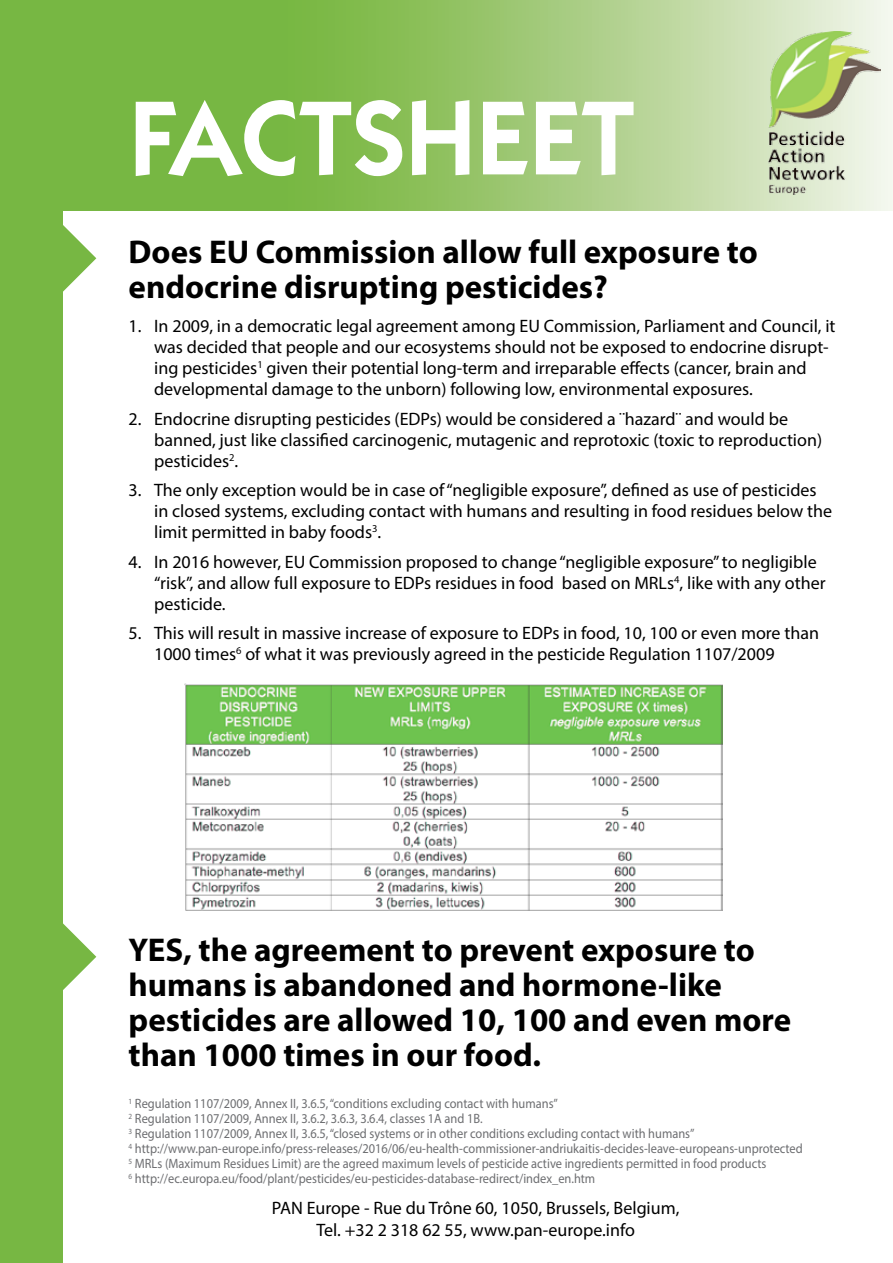
<style>
.page{position:relative;width:893px;height:1263px;background:#fff}
.page>*{position:absolute;margin:0;border:0;box-sizing:border-box;transform-origin:0 0}
.t1{font:105.9px "Kabel ITC Hel Demi";color:#fff}
.t2{font:700 33px/34.8px "Myriad Pro";color:#000}
.t3{font:18px/21px "Myriad Pro";color:#000}
.t4{font:13.5px/15px "Myriad Pro";color:#6d6e71;scale:.92 1}
</style>
<div class="page">
<svg style="left:0;top:0;width:893px;height:210px;background:#96c56c"></svg>
<div style="left:0;top:113px;width:62px;height:1150px;background:#77b743"></div>
<svg style="left:62px;top:223px;width:34px;height:70px"></svg>
<svg style="left:62px;top:922px;width:34px;height:70px"></svg>
<img style="left:768px;top:32px;width:112px;height:162px">
<img style="left:184px;top:683px;width:539px;height:227px">
<h1 class="t1" style="left:129px;top:80px;width:508px">FACTSHEET</h1>
<h2 class="t2" style="left:129px;top:234px;width:631px">Does EU Commission allow full exposure to endocrine disrupting pesticides?</h2>
<p class="t3" style="left:154px;top:315px;width:683px;text-indent:-25px">1. In 2009, in a democratic legal agreement among EU Commission, Parliament and Council, it was decided that people and our ecosystems should not be exposed to endocrine disrupt&shy;ing pesticides<sup>1</sup> given their potential long-term and irreparable effects (cancer, brain and developmental damage to the unborn) following low, environmental exposures.</p>
<p class="t3" style="left:154px;top:408px;width:669px;text-indent:-26px">2. Endocrine disrupting pesticides (EDPs) would be considered a ¨hazard¨ and would be banned, just like classified carcinogenic, mutagenic and reprotoxic (toxic to reproduction) pesticides<sup>2</sup>.</p>
<p class="t3" style="left:154px;top:479px;width:679px;text-indent:-26px">3. The only exception would be in case of “negligible exposure”, defined as use of pesticides in closed systems, excluding contact with humans and resulting in food residues below the limit permitted in baby foods<sup>3</sup>.</p>
<p class="t3" style="left:154px;top:551px;width:673px;text-indent:-26px">4. In 2016 however, EU Commission proposed to change “negligible exposure” to negligible “risk”, and allow full exposure to EDPs residues in food based on MRLs<sup>4</sup>, like with any other pesticide.</p>
<p class="t3" style="left:154px;top:622px;width:666px;text-indent:-26px">5. This will result in massive increase of exposure to EDPs in food, 10, 100 or even more than<br>1000 times<sup>6</sup> of what it was previously agreed in the pesticide Regulation 1107/2009</p>
<h2 class="t2" style="left:129px;top:932px;width:664px">YES, the agreement to prevent exposure to humans is abandoned and hormone-like pesticides are allowed 10, 100 and even more than 1000 times in our food.</h2>
<p class="t4" style="left:129px;top:1096px;width:734px"><sup>1</sup> Regulation 1107/2009, Annex II, 3.6.5, “conditions excluding contact with humans”<br><sup>2</sup> Regulation 1107/2009, Annex II, 3.6.2, 3.6.3, 3.6.4, classes 1A and 1B.<br><sup>3</sup> Regulation 1107/2009, Annex II, 3.6.5, “closed systems or in other conditions excluding contact with humans”<br><sup>4</sup> http://www.pan-europe.info/press-releases/2016/06/eu-health-commissioner-andriukaitis-decides-leave-europeans-unprotected <sup>5</sup> MRLs (Maximum Residues Limit) are the agreed maximum levels of pesticide active ingredients permitted in food products<br><sup>6</sup> http://ec.europa.eu/food/plant/pesticides/eu-pesticides-database-redirect/index_en.htm</p>
<p class="t3" style="left:272px;top:1197px;width:409px;line-height:21.6px;text-align:center">PAN Europe - Rue du Trône 60, 1050, Brussels, Belgium,<br>Tel. +32 2 318 62 55, www.pan-europe.info</p>
</div>
